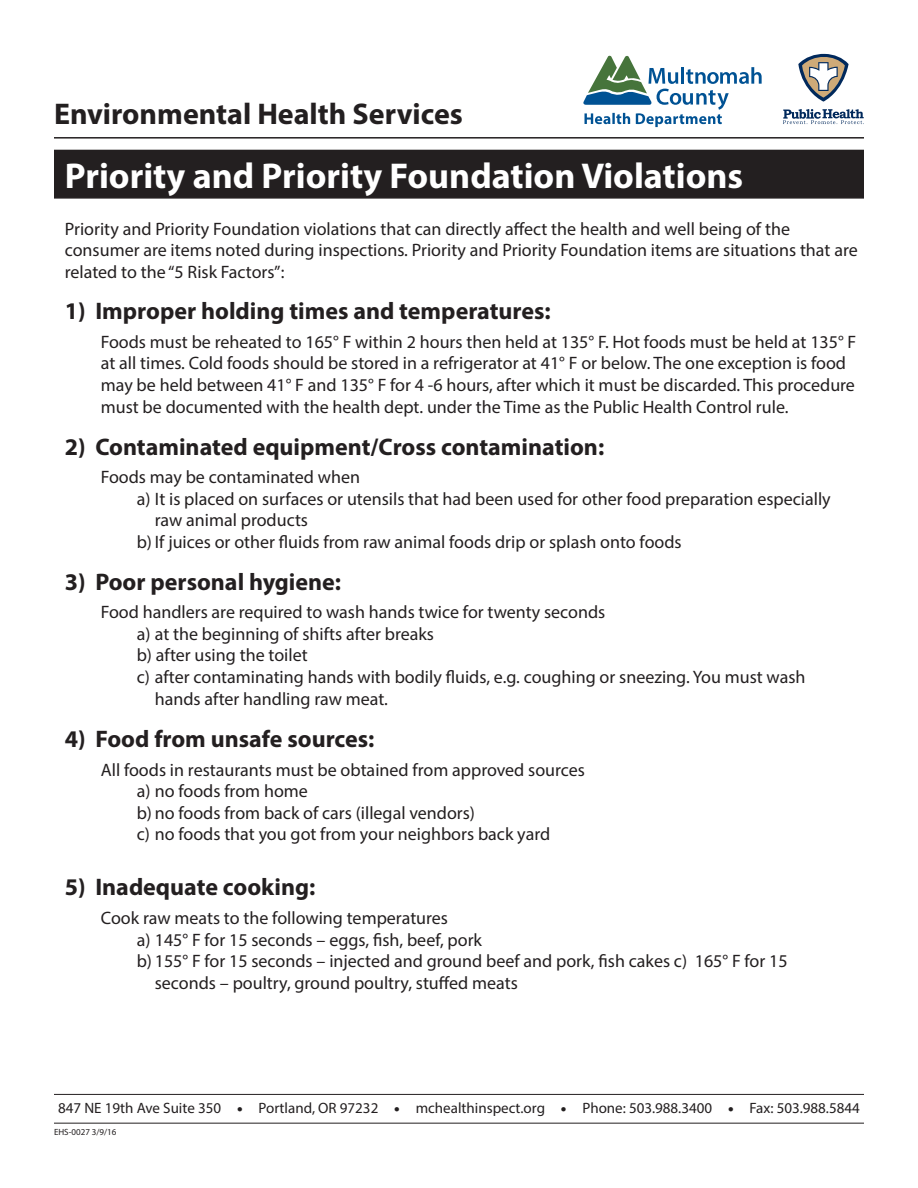
<style>
.page{position:relative;width:918px;height:1188px;background:#fff}
.page>*{position:absolute;margin:0;border:0;box-sizing:border-box;transform-origin:0 0}
.t1{font:700 36px "Myriad Pro";color:#fff}
.t2{font:700 30px "Myriad Pro";color:#231f20}
.t3{font:700 24px "Myriad Pro";color:#231f20}
.t4{font:18px/21.6px "Myriad Pro";color:#231f20}
.t5{font:15px "Myriad Pro";color:#231f20}
.t6{font:9px "Myriad Pro";color:#231f20}
</style>
<div class="page">
<hr style="left:54px;top:137px;width:810px;height:2px;background:#231f20">
<hr style="left:54px;top:1094px;width:810px;height:1px;background:#231f20">
<hr style="left:54px;top:1123px;width:810px;height:1px;background:#231f20">
<svg style="left:583px;top:55px;width:179px;height:72px"></svg>
<svg style="left:783px;top:109px;width:81px;height:15px"></svg>
<svg style="left:798px;top:54px;width:51px;height:48px"></svg>
<div style="left:54px;top:150px;width:810px;height:49px;background:#231f20;border:2px solid #231f20"></div>
<h2 class="t2" style="left:54px;top:94px;width:410px">Environmental Health Services</h2>
<p class="t1" style="left:65px;top:152px;width:680px">Priority and Priority Foundation Violations</p>
<p class="t4" style="left:65px;top:217px;width:794px">Priority and Priority Foundation violations that can directly affect the health and well being of the consumer are items noted during inspections. Priority and Priority Foundation items are situations that are related to the “5 Risk Factors”:</p>
<p class="t3" style="left:65px;top:296px;width:487px">1) Improper holding times and temperatures:</p>
<p class="t4" style="left:101px;top:331px;width:757px">Foods must be reheated to 165° F within 2 hours then held at 135° F. Hot foods must be held at 135° F at all times. Cold foods should be stored in a refrigerator at 41° F or below. The one exception is food may be held between 41° F and 135° F for 4 -6 hours, after which it must be discarded. This procedure must be documented with the health dept. under the Time as the Public Health Control rule.</p>
<p class="t3" style="left:65px;top:431px;width:541px">2) Contaminated equipment/Cross contamination:</p>
<p class="t4" style="left:101px;top:466px;width:261px">Foods may be contaminated when</p>
<p class="t4" style="left:155px;top:488px;width:677px;text-indent:-18px">a) It is placed on surfaces or utensils that had been used for other food preparation especially raw animal products</p>
<p class="t4" style="left:137px;top:531px;width:546px">b) If juices or other fluids from raw animal foods drip or splash onto foods</p>
<p class="t3" style="left:65px;top:566px;width:278px">3) Poor personal hygiene:</p>
<p class="t4" style="left:101px;top:601px;width:506px">Food handlers are required to wash hands twice for twenty seconds</p>
<p class="t4" style="left:137px;top:623px;width:299px">a) at the beginning of shifts after breaks</p>
<p class="t4" style="left:137px;top:644px;width:172px">b) after using the toilet</p>
<p class="t4" style="left:155px;top:666px;width:652px;text-indent:-18px">c) after contaminating hands with bodily fluids, e.g. coughing or sneezing. You must wash hands after handling raw meat.</p>
<p class="t3" style="left:65px;top:723px;width:311px">4) Food from unsafe sources:</p>
<p class="t4" style="left:101px;top:758px;width:486px">All foods in restaurants must be obtained from approved sources</p>
<p class="t4" style="left:137px;top:780px;width:173px">a) no foods from home</p>
<p class="t4" style="left:137px;top:802px;width:340px">b) no foods from back of cars (illegal vendors)</p>
<p class="t4" style="left:137px;top:823px;width:415px">c) no foods that you got from your neighbors back yard</p>
<p class="t3" style="left:65px;top:872px;width:252px">5) Inadequate cooking:</p>
<p class="t4" style="left:101px;top:907px;width:349px">Cook raw meats to the following temperatures</p>
<p class="t4" style="left:137px;top:928px;width:347px">a) 145° F for 15 seconds – eggs, fish, beef, pork</p>
<p class="t4" style="left:155px;top:950px;width:634px;text-indent:-18px">b) 155° F for 15 seconds – injected and ground beef and pork, fish cakes c) 165° F for 15 seconds – poultry, ground poultry, stuffed meats</p>
<p class="t5" style="left:58px;top:1099px;width:803px">847 NE 19th Ave Suite 350 ● Portland, OR 97232 ● mchealthinspect.org ● Phone: 503.988.3400 ● Fax: 503.988.5844</p>
<p class="t6" style="left:54px;top:1126px;width:64px">EHS-0027 3/9/16</p>
</div>
